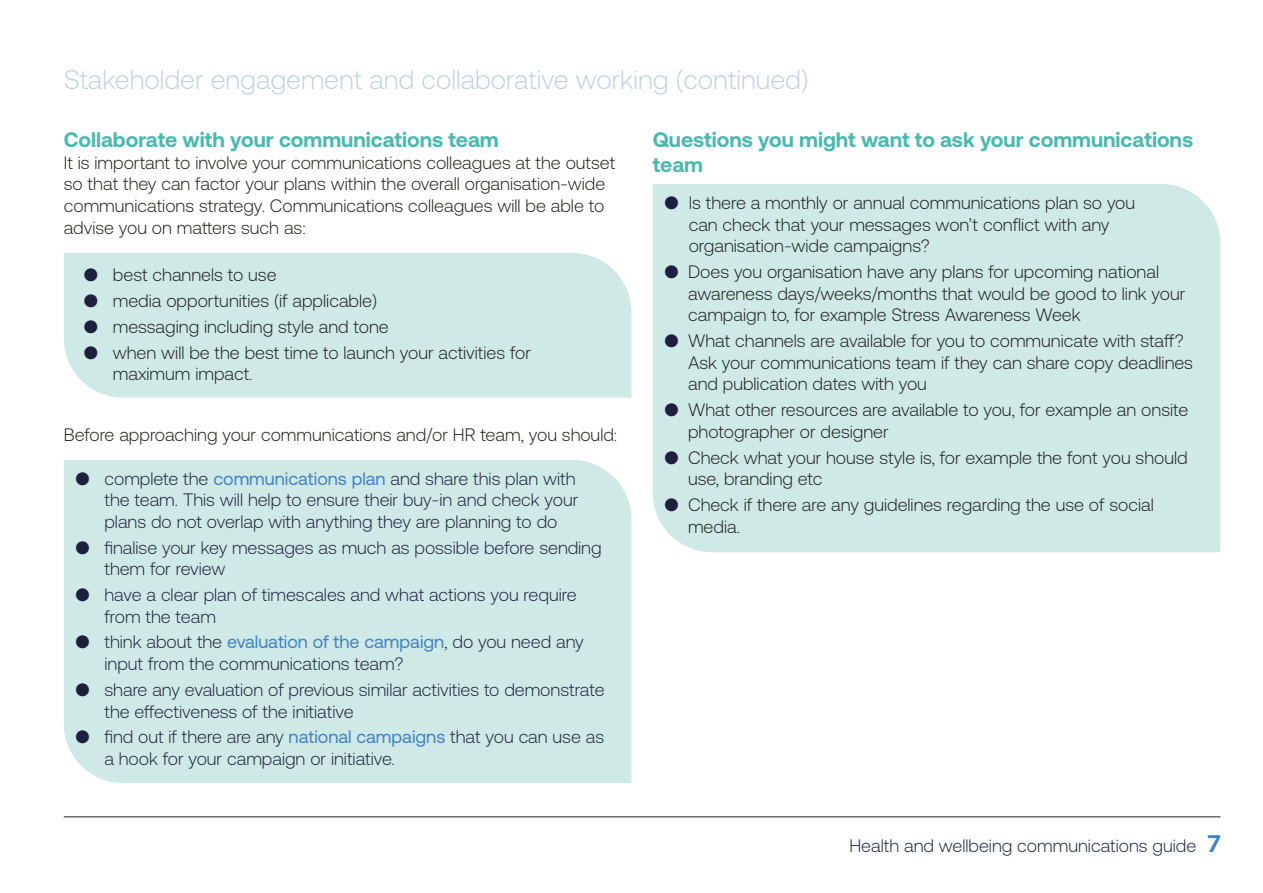
<style>
.page{position:relative;width:1263px;height:893px;background:#fff}
.page>*{position:absolute;margin:0;border:0;box-sizing:border-box;transform-origin:0 0}
.t1{font:300 27px "Aeonik Pro";color:#bed3dd}
.t2{font:700 21px/25.2px "Aeonik Pro";color:#49b9af}
.t3{font:300 18px/21.6px "Aeonik Pro";color:#1d1d1b}
.t4{font:300 18px/21.6px "Aeonik Pro";color:#1d1f3d}
.s1{color:#1d1f3d}
.s2{font-weight:400;color:#4382c3}
.s3{font-weight:700;font-size:24px;color:#4382c3}
</style>
<div class="page">
<hr style="left:64px;top:816px;width:1156px;height:1px;background:#1d1f3d">
<div style="left:653px;top:184px;width:567px;height:368px;background:#cfe9e6"></div>
<div style="left:64px;top:460px;width:567px;height:323px;background:#cfe9e6"></div>
<div style="left:64px;top:253px;width:567px;height:145px;background:#cfe9e6"></div>
<p class="t1" style="left:64px;top:65px;width:746px">Stakeholder engagement and collaborative working (continued)</p>
<p class="t2" style="left:64px;top:127px;width:436px">Collaborate with your communications team</p>
<p class="t3" style="left:64px;top:152px;width:553px">It is important to involve your communications colleagues at the outset so that they can factor your plans within the overall organisation-wide communications strategy. Communications colleagues will be able to advise you on matters such as:</p>
<p class="t3" style="left:84px;top:264px;width:194px"><span class="s1">●</span> best channels to use</p>
<p class="t3" style="left:84px;top:290px;width:295px"><span class="s1">●</span> media opportunities (if applicable)</p>
<p class="t3" style="left:84px;top:316px;width:306px"><span class="s1">●</span> messaging including style and tone</p>
<p class="t3" style="left:113px;top:342px;width:419px;text-indent:-29px"><span class="s1">●</span> when will be the best time to launch your activities for maximum impact.</p>
<p class="t3" style="left:64px;top:424px;width:555px">Before approaching your communications and/or HR team, you should:</p>
<p class="t4" style="left:104px;top:467px;width:475px;text-indent:-29px">● complete the <span class="s2">communications plan</span> and share this plan with the team. This will help to ensure their buy-in and check your plans do not overlap with anything they are planning to do</p>
<p class="t4" style="left:104px;top:536px;width:499px;text-indent:-29px">● finalise your key messages as much as possible before sending them for review</p>
<p class="t4" style="left:104px;top:584px;width:474px;text-indent:-29px">● have a clear plan of timescales and what actions you require from the team</p>
<p class="t4" style="left:104px;top:631px;width:481px;text-indent:-29px">● think about the <span class="s2">evaluation of the campaign</span>, do you need any input from the communications team?</p>
<p class="t4" style="left:104px;top:679px;width:502px;text-indent:-29px">● share any evaluation of previous similar activities to demonstrate the effectiveness of the initiative</p>
<p class="t4" style="left:104px;top:726px;width:501px;text-indent:-29px">● find out if there are any <span class="s2">national campaigns</span> that you can use as a hook for your campaign or initiative.</p>
<p class="t2" style="left:653px;top:127px;width:542px">Questions you might want to ask your communications team</p>
<p class="t3" style="left:689px;top:192px;width:448px;text-indent:-24px"><span class="s1">●</span> Is there a monthly or annual communications plan so you can check that your messages won’t conflict with any organisation-wide campaigns?</p>
<p class="t3" style="left:688px;top:261px;width:499px;text-indent:-24px"><span class="s1">●</span> Does you organisation have any plans for upcoming national awareness days/weeks/months that would be good to link your campaign to, for example Stress Awareness Week</p>
<p class="t3" style="left:688px;top:330px;width:506px;text-indent:-24px"><span class="s1">●</span> What channels are available for you to communicate with staff?<br>Ask your communications team if they can share copy deadlines and publication dates with you</p>
<p class="t3" style="left:688px;top:399px;width:502px;text-indent:-24px"><span class="s1">●</span> What other resources are available to you, for example an onsite photographer or designer</p>
<p class="t3" style="left:688px;top:447px;width:501px;text-indent:-24px"><span class="s1">●</span> Check what your house style is, for example the font you should use, branding etc</p>
<p class="t3" style="left:688px;top:494px;width:467px;text-indent:-24px"><span class="s1">●</span> Check if there are any guidelines regarding the use of social media.</p>
<p class="t4" style="left:849px;top:835px;width:372px">Health and wellbeing communications guide <span class="s3">7</span></p>
</div>
